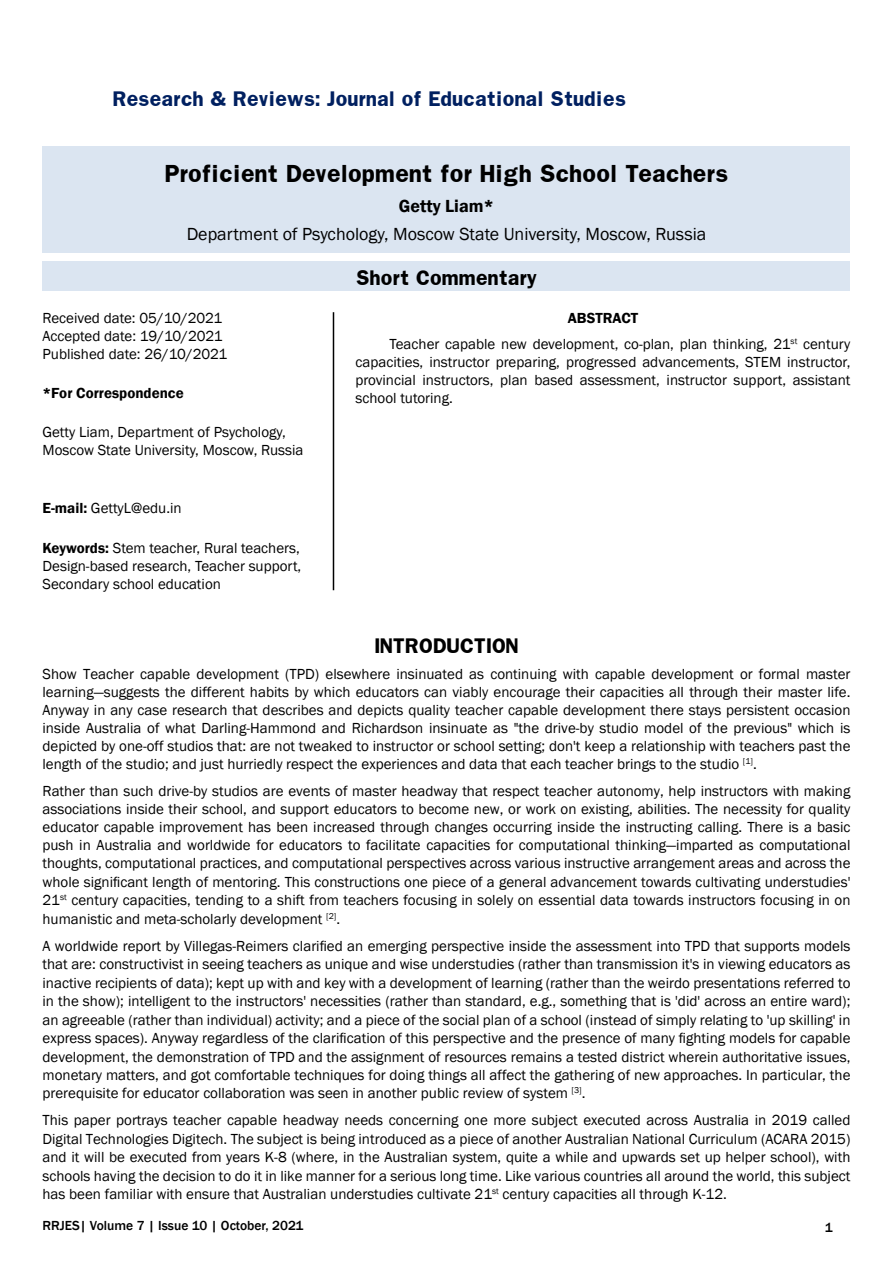
<style>
.page{position:relative;width:893px;height:1263px;background:#fff}
.page>*{position:absolute;margin:0;border:0;box-sizing:border-box;transform-origin:0 0}
.t1{font:700 21px "Franklin";color:#000}
.t2{font:18px "Franklin Gothic";color:#000}
.t3{font:700 18px "Franklin";color:#002060}
.t4{font:700 18px "Franklin";color:#000}
.t5{font:600 18px "Franklin Gothic";color:#000}
.t6{font:15px/18px "Franklin Gothic";color:#000;text-align:justify}
.t7{font:600 15px "Franklin Gothic";color:#000}
.t8{font:500 13.5px "Franklin Gothic";color:#000}
.s1{font-weight:600}
</style>
<div class="page">
<div style="left:43px;top:146px;width:807px;height:106px;background:#dbe5f1"></div>
<div style="left:43px;top:261px;width:807px;height:30px;background:#dbe5f1"></div>
<hr style="left:333px;top:312px;width:1px;height:278px;background:#000">
<p class="t3" style="left:113px;top:86px;width:515px">Research &amp; Reviews: Journal of Educational Studies</p>
<h1 class="t1" style="left:164px;top:159px;width:565px">Proficient Development for High School Teachers</h1>
<p class="t5" style="left:399px;top:195px;width:97px">Getty Liam*</p>
<p class="t2" style="left:187px;top:223px;width:521px">Department of Psychology, Moscow State University, Moscow, Russia</p>
<p class="t4" style="left:356px;top:265px;width:183px">Short Commentary</p>
<p class="t6" style="left:43px;top:309px;width:186px;text-align:left">Received date: 05/10/2021<br>Accepted date: 19/10/2021<br>Published date: 26/10/2021</p>
<p class="t7" style="left:43px;top:384px;width:143px">*For Correspondence</p>
<p class="t6" style="left:43px;top:424px;width:262px">Getty Liam, Department of Psychology,<br>Moscow State University, Moscow, Russia</p>
<p class="t6" style="left:389px;top:305px;width:462px;line-height:26.5px;text-indent:178px"><span class="s1">ABSTRACT<br></span>Teacher capable new development, co-plan, plan thinking, 21<sup>st</sup> century</p>
<p class="t6" style="left:355px;top:354px;width:496px">capacities, instructor preparing, progressed advancements, STEM instructor, provincial instructors, plan based assessment, instructor support, assistant school tutoring.</p>
<p class="t6" style="left:43px;top:499px;width:141px"><span class="s1">E-mail:</span> GettyL@edu.in</p>
<p class="t6" style="left:43px;top:539px;width:260px"><span class="s1">Keywords:</span> Stem teacher, Rural teachers, Design-based research, Teacher support, Secondary school education</p>
<p class="t4" style="left:374px;top:633px;width:146px">INTRODUCTION</p>
<p class="t6" style="left:43px;top:665px;width:809px">Show Teacher capable development (TPD) elsewhere insinuated as continuing with capable development or formal master learning—suggests the different habits by which educators can viably encourage their capacities all through their master life.<br>Anyway in any case research that describes and depicts quality teacher capable development there stays persistent occasion inside Australia of what Darling-Hammond and Richardson insinuate as "the drive-by studio model of the previous" which is depicted by one-off studios that: are not tweaked to instructor or school setting; don't keep a relationship with teachers past the length of the studio; and just hurriedly respect the experiences and data that each teacher brings to the studio <sup>[1]</sup>.</p>
<p class="t6" style="left:43px;top:782px;width:809px">Rather than such drive-by studios are events of master headway that respect teacher autonomy, help instructors with making associations inside their school, and support educators to become new, or work on existing, abilities. The necessity for quality educator capable improvement has been increased through changes occurring inside the instructing calling. There is a basic push in Australia and worldwide for educators to facilitate capacities for computational thinking—imparted as computational thoughts, computational practices, and computational perspectives across various instructive arrangement areas and across the whole significant length of mentoring. This constructions one piece of a general advancement towards cultivating understudies' 21<sup>st</sup> century capacities, tending to a shift from teachers focusing in solely on essential data towards instructors focusing in on humanistic and meta-scholarly development <sup>[2]</sup>.</p>
<p class="t6" style="left:43px;top:937px;width:809px;line-height:18.5px">A worldwide report by Villegas-Reimers clarified an emerging perspective inside the assessment into TPD that supports models that are: constructivist in seeing teachers as unique and wise understudies (rather than transmission it's in viewing educators as inactive recipients of data); kept up with and key with a development of learning (rather than the weirdo presentations referred to in the show); intelligent to the instructors' necessities (rather than standard, e.g., something that is 'did' across an entire ward); an agreeable (rather than individual) activity; and a piece of the social plan of a school (instead of simply relating to 'up skilling' in express spaces). Anyway regardless of the clarification of this perspective and the presence of many fighting models for capable development, the demonstration of TPD and the assignment of resources remains a tested district wherein authoritative issues, monetary matters, and got comfortable techniques for doing things all affect the gathering of new approaches. In particular, the prerequisite for educator collaboration was seen in another public review of system <sup>[3]</sup>.</p>
<p class="t6" style="left:43px;top:1111px;width:809px;line-height:18.5px">This paper portrays teacher capable headway needs concerning one more subject executed across Australia in 2019 called Digital Technologies Digitech. The subject is being introduced as a piece of another Australian National Curriculum (ACARA 2015) and it will be executed from years K-8 (where, in the Australian system, quite a while and upwards set up helper school), with schools having the decision to do it in like manner for a serious long time. Like various countries all around the world, this subject has been familiar with ensure that Australian understudies cultivate 21<sup>st</sup> century capacities all through K-12.</p>
<p class="t8" style="left:43px;top:1217px;width:262px">RRJES| Volume 7 | Issue 10 | October, 2021</p>
<p class="t8" style="left:825px;top:1219px;width:9px">1</p>
</div>
